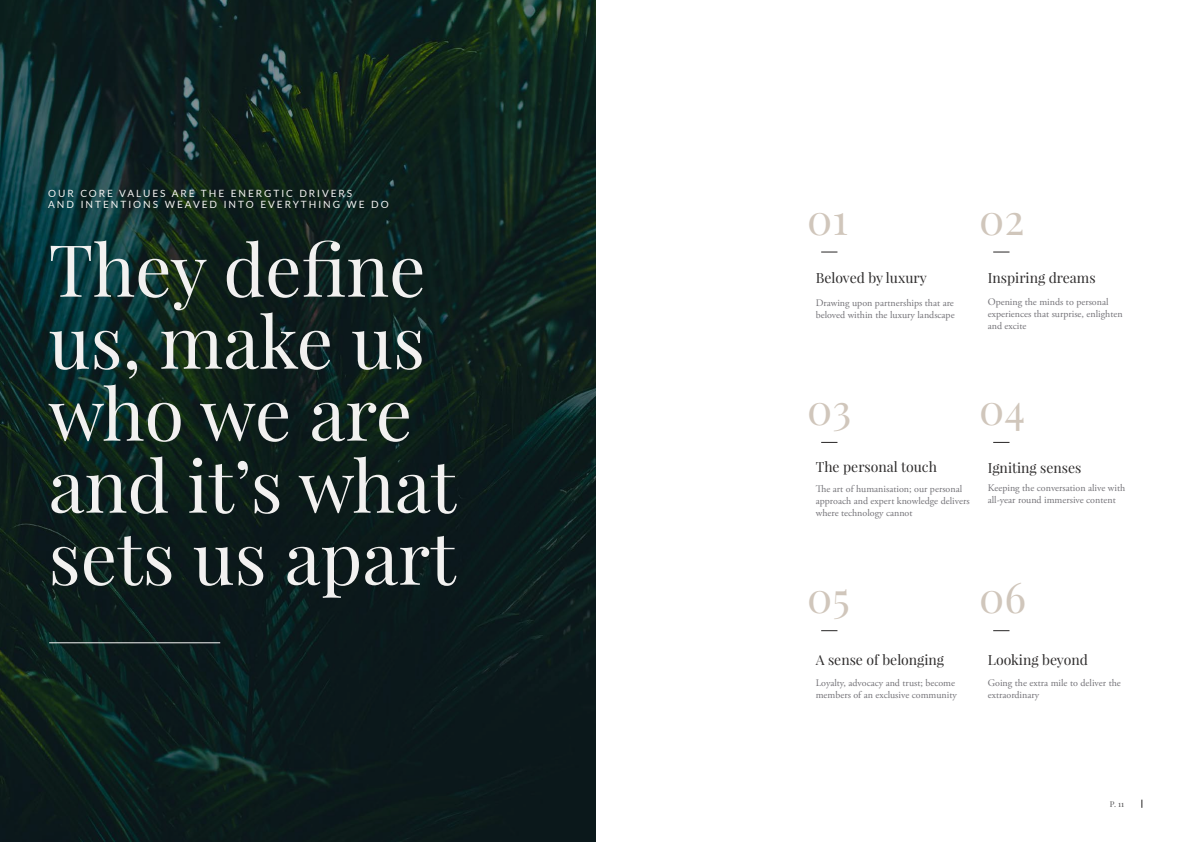
<style>
.page{position:relative;width:1191px;height:842px;background:#fff}
.page>*{position:absolute;margin:0;border:0;box-sizing:border-box;transform-origin:0 0}
.t1{font:72px/72px "Playfair Display";color:#f2f1f0}
.t2{font:42px "Playfair Display";color:#d0c6bb}
.t3{font:14px "Playfair Display";color:#2d2b2b}
.t4{font:10px/12px "Adobe Garamond Pro";color:#737277}
.t5{font:10px/11px "Lato";letter-spacing:.2em;color:#f5f4f3}
.t6{font:8px "Playfair Display";color:#504f51}
</style>
<div class="page">
<svg style="left:0;top:0;width:595px;height:842px;fill:#0b1d1b"></svg>
<hr style="left:49px;top:643px;width:171px;height:1px;background:#f9f8f7">
<svg style="left:821px;top:252px;width:16px;height:1px"></svg>
<svg style="left:821px;top:442px;width:16px;height:1px"></svg>
<svg style="left:821px;top:630px;width:16px;height:1px"></svg>
<svg style="left:993px;top:252px;width:16px;height:1px"></svg>
<svg style="left:993px;top:442px;width:16px;height:1px"></svg>
<svg style="left:993px;top:630px;width:16px;height:1px"></svg>
<p class="t5" style="left:48px;top:188px;width:342px">OUR CORE VALUES ARE THE ENERGTIC DRIVERS<br>AND INTENTIONS WEAVED INTO EVERYTHING WE DO</p>
<h1 class="t1" style="left:49px;top:233px;width:409px">They define us, make us who we are and it’s what sets us apart</h1>
<h2 class="t2" style="left:807px;top:193px;width:42px">01</h2>
<h3 class="t3" style="left:815px;top:269px;width:113px">Beloved by luxury</h3>
<p class="t4" style="left:815px;top:297px;width:140px">Drawing upon partnerships that are beloved within the luxury landscape</p>
<h2 class="t2" style="left:979px;top:193px;width:47px">02</h2>
<h3 class="t3" style="left:987px;top:268px;width:109px">Inspiring dreams</h3>
<p class="t4" style="left:987px;top:296px;width:136px">Opening the minds to personal experiences that surprise, enlighten and excite</p>
<h2 class="t2" style="left:807px;top:383px;width:46px">03</h2>
<h2 class="t2" style="left:979px;top:383px;width:47px">04</h2>
<h3 class="t3" style="left:815px;top:458px;width:123px">The personal touch</h3>
<h3 class="t3" style="left:987px;top:459px;width:95px">Igniting senses</h3>
<p class="t4" style="left:815px;top:483px;width:155px">The art of humanisation; our personal approach and expert knowledge delivers where technology cannot</p>
<p class="t4" style="left:987px;top:483px;width:139px">Keeping the conversation alive with all-year round immersive content</p>
<h2 class="t2" style="left:807px;top:571px;width:44px">05</h2>
<h3 class="t3" style="left:815px;top:651px;width:130px">A sense of belonging</h3>
<p class="t4" style="left:815px;top:678px;width:143px">Loyalty, advocacy and trust; become members of an exclusive community</p>
<h2 class="t2" style="left:979px;top:571px;width:48px">06</h2>
<h3 class="t3" style="left:987px;top:651px;width:102px">Looking beyond</h3>
<p class="t4" style="left:987px;top:677px;width:135px">Going the extra mile to deliver the extraordinary</p>
<p class="t6" style="left:1110px;top:799px;width:16px">P. 11</p>
</div>
